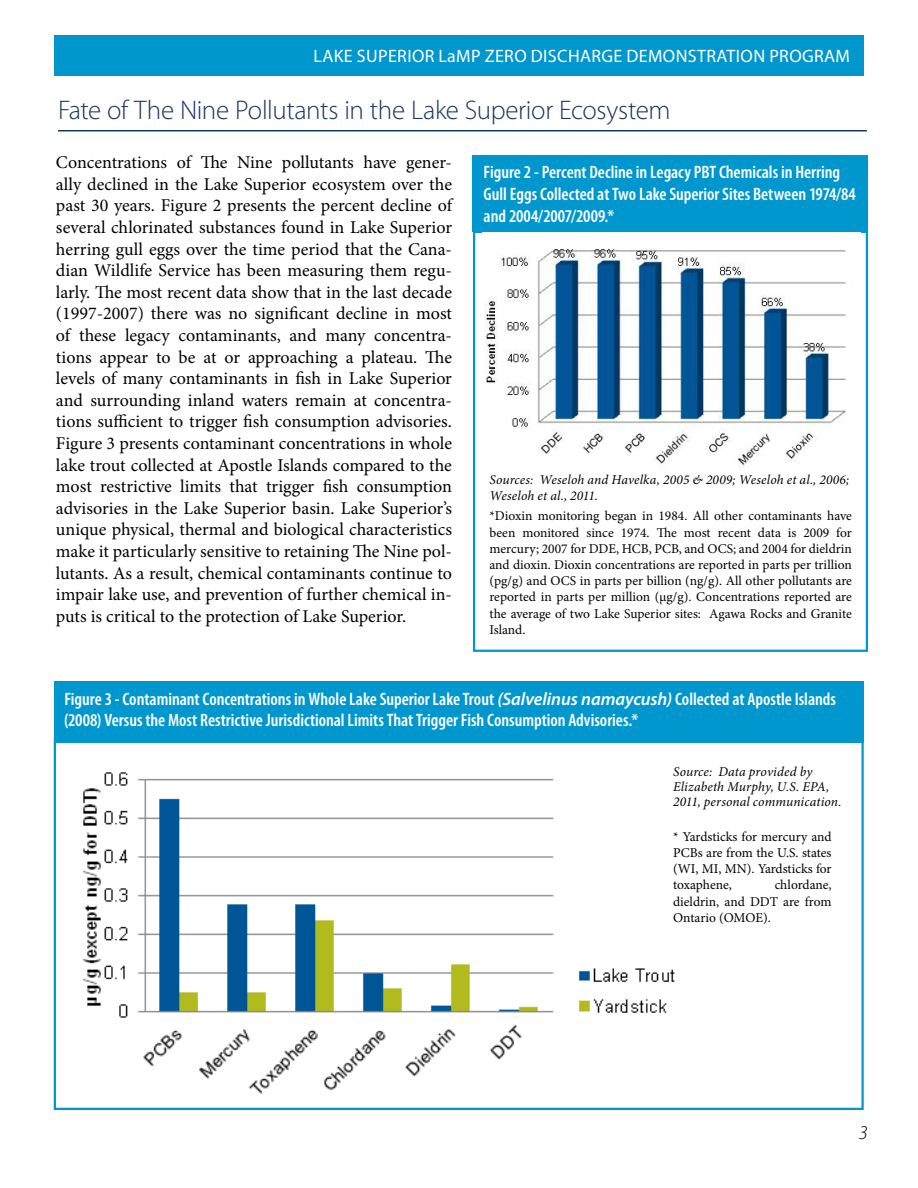
<style>
.page{position:relative;width:918px;height:1188px;background:#fff}
.page>*{position:absolute;margin:0;border:0;box-sizing:border-box;transform-origin:0 0}
.t1{font:300 27px "Myriad Pro";letter-spacing:-.015em;color:#193661}
.t2{font:italic 300 19.5px "Myriad Pro";color:#000}
.t3{font:18px/21.6px "Minion Pro";color:#000;text-align:justify}
.t4{font:600 condensed 18px/21.6px "Myriad Pro";color:#fff}
.t5{font:18px "Myriad Pro";letter-spacing:.02em;color:#fff}
.t6{font:13.5px/16.2px "Minion Pro";letter-spacing:-.005em;color:#000;text-align:justify}
.t7{font:italic 13.5px/15px "Minion Pro";letter-spacing:.01em;color:#000}
.s1{font-style:italic;font-stretch:normal}
</style>
<div class="page">
<div style="left:473px;top:231px;width:395px;height:421px;border:2px solid #0097ce"></div>
<img style="left:83px;top:772px;width:471px;height:322px">
<hr style="left:58px;top:130px;width:809px;height:1px;background:#193661">
<img style="left:483px;top:232px;width:378px;height:237px">
<div style="left:54px;top:35px;width:810px;height:41px;background:#0097ce"></div>
<div style="left:54px;top:681px;width:810px;height:62px;background:#0097ce"></div>
<div style="left:473px;top:155px;width:395px;height:77px;background:#0097ce"></div>
<img style="left:578px;top:968px;width:97px;height:45px">
<p class="t5" style="left:314px;top:45px;width:536px">LAKE SUPERIOR LAMP ZERO DISCHARGE DEMONSTRATION PROGRAM</p>
<h1 class="t1" style="left:58px;top:94px;width:614px">Fate of The Nine Pollutants in the Lake Superior Ecosystem</h1>
<p class="t3" style="left:56px;top:152px;width:398px">Concentrations of The Nine pollutants have gener&shy;ally declined in the Lake Superior ecosystem over the past 30 years. Figure 2 presents the percent decline of several chlorinated substances found in Lake Superior herring gull eggs over the time period that the Cana&shy;dian Wildlife Service has been measuring them regu&shy;larly. The most recent data show that in the last decade (1997-2007) there was no significant decline in most of these legacy contaminants, and many concentra&shy;tions appear to be at or approaching a plateau. The levels of many contaminants in fish in Lake Superior and surrounding inland waters remain at concentra&shy;tions sufficient to trigger fish consumption advisories.<br>Figure 3 presents contaminant concentrations in whole lake trout collected at Apostle Islands compared to the most restrictive limits that trigger fish consumption advisories in the Lake Superior basin. Lake Superior’s unique physical, thermal and biological characteristics make it particularly sensitive to retaining The Nine pol&shy;lutants. As a result, chemical contaminants continue to impair lake use, and prevention of further chemical in&shy;puts is critical to the protection of Lake Superior.</p>
<p class="t4" style="left:484px;top:162px;width:374px">Figure 2 - Percent Decline in Legacy PBT Chemicals in Herring<br>Gull Eggs Collected at Two Lake Superior Sites Between 1974/84 and 2004/2007/2009.*</p>
<p class="t7" style="left:489px;top:471px;width:361px;line-height:16.2px">Sources: Weseloh and Havelka, 2005 &amp; 2009; Weseloh et al., 2006;<br>Weseloh et al., 2011.</p>
<p class="t6" style="left:489px;top:508px;width:364px">*Dioxin monitoring began in 1984. All other contaminants have been monitored since 1974. The most recent data is 2009 for mercury; 2007 for DDE, HCB, PCB, and OCS; and 2004 for dieldrin and dioxin. Dioxin concentrations are reported in parts per trillion (pg/g) and OCS in parts per billion (ng/g). All other pollutants are reported in parts per million (μg/g). Concentrations reported are the average of two Lake Superior sites: Agawa Rocks and Granite Island.</p>
<p class="t4" style="left:64px;top:688px;width:774px">Figure 3 - Contaminant Concentrations in Whole Lake Superior Lake Trout <span class="s1">(Salvelinus namaycush)</span> Collected at Apostle Islands (2008) Versus the Most Restrictive Jurisdictional Limits That Trigger Fish Consumption Advisories.*</p>
<p class="t7" style="left:673px;top:764px;width:170px">Source: Data provided by<br>Elizabeth Murphy, U.S. EPA,<br>2011, personal communication.</p>
<p class="t6" style="left:673px;top:828px;width:160px">* Yardsticks for mercury and PCBs are from the U.S. states (WI, MI, MN). Yardsticks for toxaphene,</p>
<p class="t6" style="left:673px;top:877px;width:160px;text-indent:101px">chlordane, dieldrin, and DDT are from Ontario (OMOE).</p>
<p class="t2" style="left:859px;top:1121px;width:11px">3</p>
</div>
